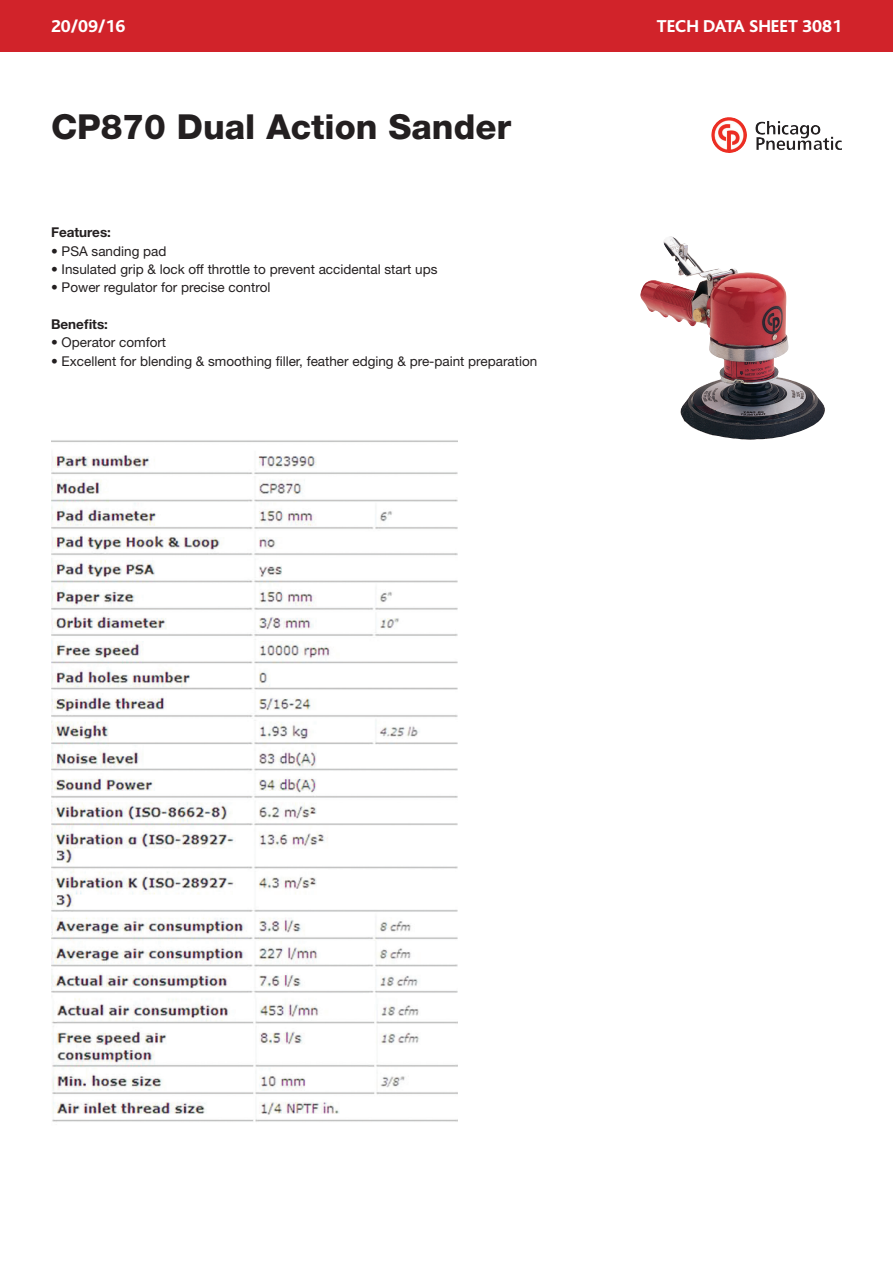
<style>
.page{position:relative;width:893px;height:1263px;background:#fff}
.page>*{position:absolute;margin:0;border:0;box-sizing:border-box;transform-origin:0 0}
.t1{font:800 34.5px "Helvetica Neue";color:#231f20}
.t2{font:800 18px "Bliss";color:#fff}
.Technical_Body_Copy{font:13.5px "Helvetica Neue";color:#231f20}
.Technical_Body_Copy-2{font:700 13.5px "Helvetica Neue";color:#231f20}
</style>
<div class="page">
<div style="left:0;top:0;width:893px;height:51px;background:#d1232a"></div>
<img style="left:711px;top:117px;width:65px;height:36px">
<img style="left:51px;top:440px;width:406px;height:682px">
<img style="left:640px;top:236px;width:185px;height:204px">
<p class="t2" style="left:51px;top:17px;width:76px">20/09/16</p>
<p class="t2" style="left:657px;top:16px;width:187px">TECH DATA SHEET 3081</p>
<p class="t1" style="left:51px;top:106px;width:462px">CP870 Dual Action Sander</p>
<p class="Technical_Body_Copy-2" style="left:51px;top:224px;width:62px">Features:</p>
<p class="Technical_Body_Copy" style="left:51px;top:243px;width:117px">• PSA sanding pad</p>
<p class="Technical_Body_Copy" style="left:51px;top:261px;width:388px">• Insulated grip &amp; lock off throttle to prevent accidental start ups</p>
<p class="Technical_Body_Copy" style="left:51px;top:280px;width:221px">• Power regulator for precise control</p>
<p class="Technical_Body_Copy-2" style="left:51px;top:316px;width:59px">Benefits:</p>
<p class="Technical_Body_Copy" style="left:51px;top:335px;width:117px">• Operator comfort</p>
<p class="Technical_Body_Copy" style="left:51px;top:353px;width:488px">• Excellent for blending &amp; smoothing filler, feather edging &amp; pre-paint preparation</p>
</div>
